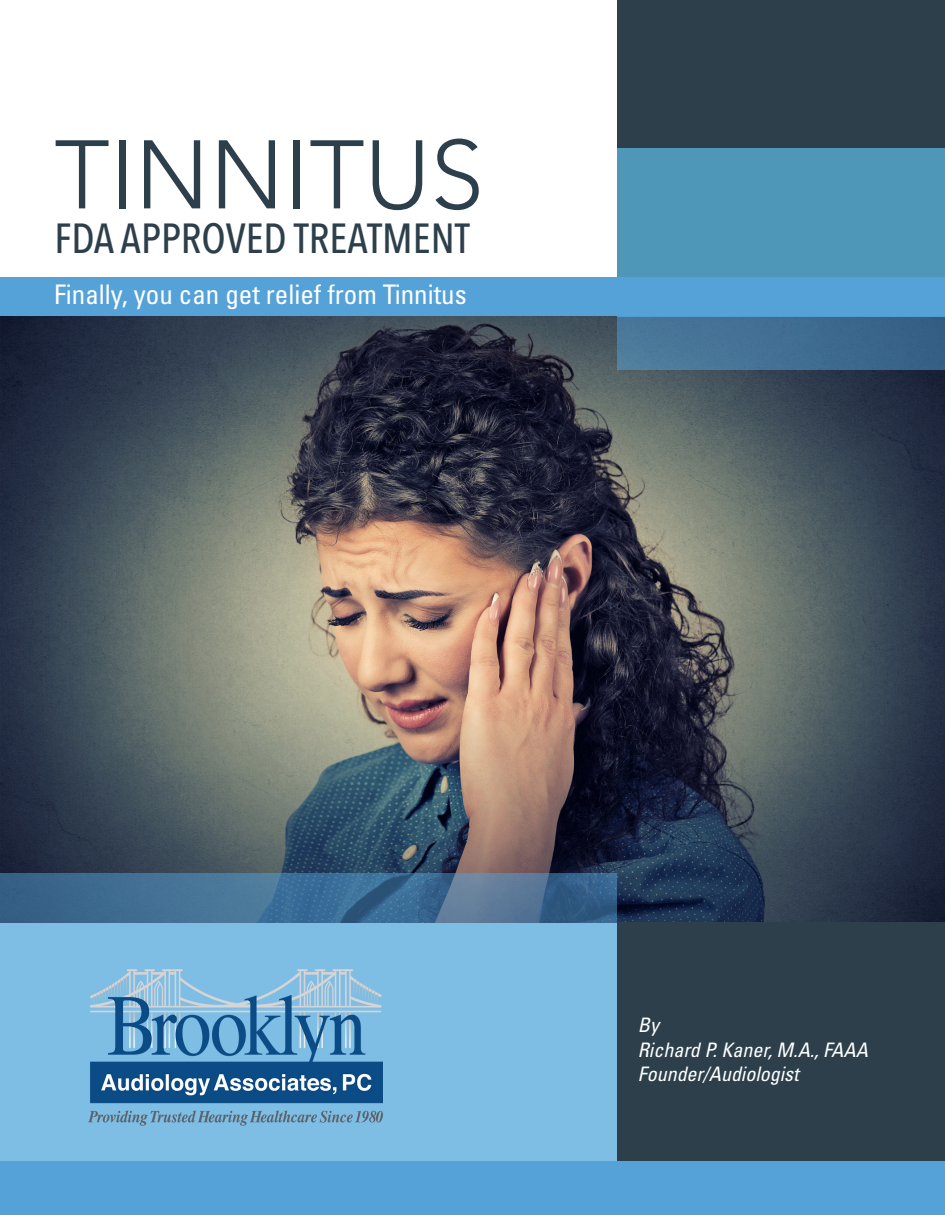
<style>
.page{position:relative;width:945px;height:1215px;background:#fff}
.page>*{position:absolute;margin:0;border:0;box-sizing:border-box;transform-origin:0 0}
.t1{font:300 96.15px "Avenir";color:#2c3f4b}
.t2{font:500 42px "Avenir Next Condensed";color:#2c3f4b}
.t3{font:condensed 27px "Univers LT Std";color:#fff}
.t4{font:italic condensed 19.95px "Univers LT Std";color:#fff}
</style>
<div class="page">
<img style="left:0;top:316px;width:945px;height:607px">
<div style="left:0;top:923px;width:945px;height:279px;background:#7ebee5"></div>
<img style="left:88px;top:969px;width:295px;height:157px">
<div style="left:617px;top:0;width:328px;height:150px;background:#2c3f4b"></div>
<div style="left:617px;top:923px;width:328px;height:238px;background:#2c3f4b"></div>
<div style="left:0;top:1161px;width:945px;height:54px;background:#55a2d9"></div>
<div style="left:617px;top:148px;width:328px;height:169px;background:#4f97b9"></div>
<div style="left:617px;top:316px;width:328px;height:54px;background:linear-gradient(to right,#4e7c9d,#345f86)"></div>
<div style="left:0;top:277px;width:945px;height:39px;background:#55a2d9"></div>
<svg style="left:0;top:873px;width:616px;height:50px;background:#416c91"></svg>
<p class="t1" style="left:54px;top:118px;width:431px">TINNITUS</p>
<p class="t2" style="left:54px;top:213px;width:417px">FDA APPROVED TREATMENT</p>
<p class="t3" style="left:54px;top:278px;width:414px">Finally, you can get relief from Tinnitus</p>
<p class="t4" style="left:638px;top:1013px;width:23px">By</p>
<p class="t4" style="left:638px;top:1037px;width:232px">Richard P. Kaner, M.A., FAAA</p>
<p class="t4" style="left:638px;top:1061px;width:162px">Founder/Audiologist</p>
</div>
